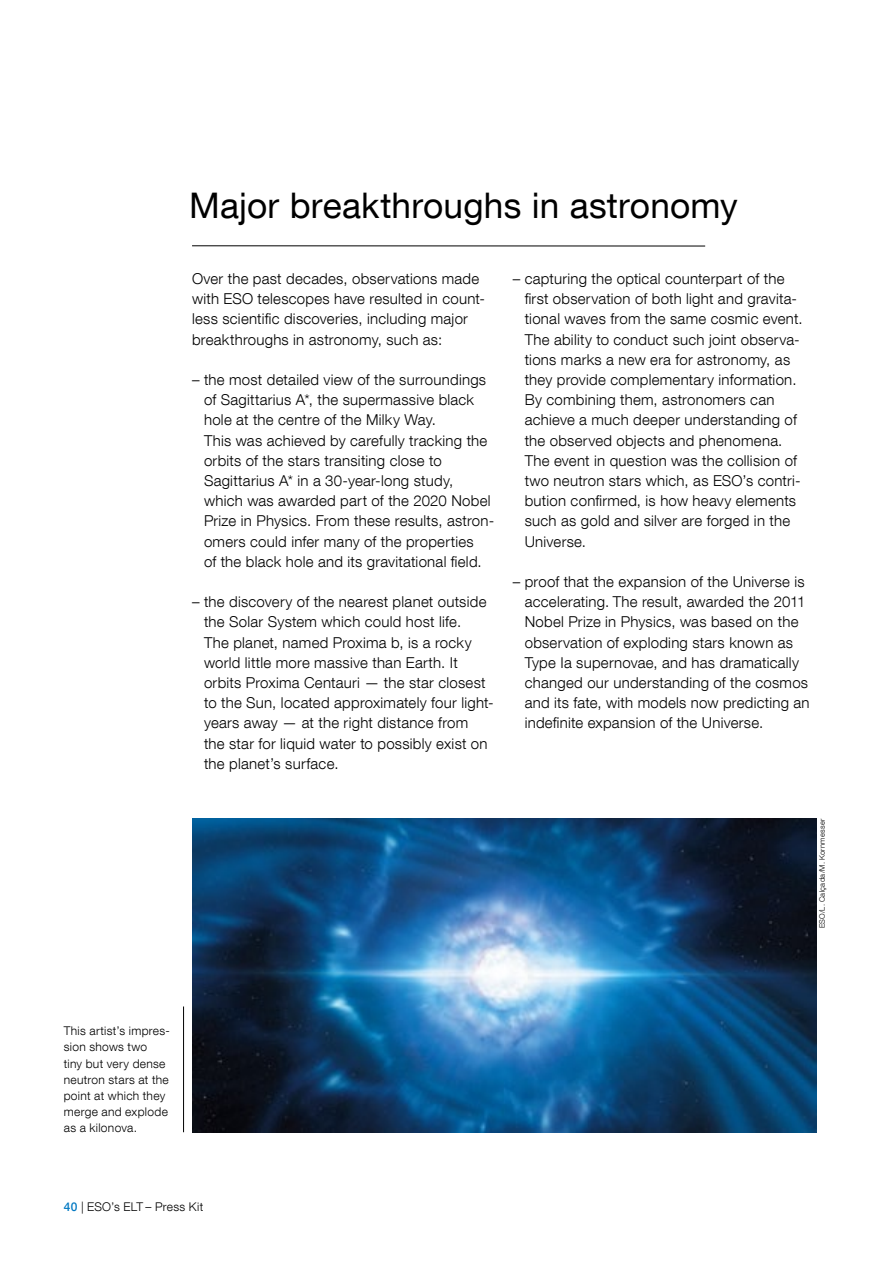
<style>
.page{position:relative;width:893px;height:1263px;background:#fff}
.page>*{position:absolute;margin:0;border:0;box-sizing:border-box;transform-origin:0 0}
.chapter_title{font:35.25px "Helvetica Neue LT Com";letter-spacing:.005em;color:#000}
._45_10pt{font:300 15px/20.2px "Helvetica Neue LT Com";letter-spacing:.015em;color:#000}
._45_8pt{font:300 12px/16.2px "Helvetica Neue LT Com";letter-spacing:.025em;color:#000}
.Photo_credits{font:300 7.5px "Helvetica Neue LT Com";letter-spacing:.035em;color:#000}
.s1{font-weight:500;color:#0078c2}
</style>
<div class="page">
<hr style="left:183px;top:1006px;width:1px;height:126px;background:#000">
<img style="left:192px;top:819px;width:624px;height:313px">
<hr style="left:192px;top:246px;width:513px;height:1px;background:#000">
<p class="chapter_title" style="left:189px;top:183px;width:550px">Major breakthroughs in astronomy</p>
<p class="_45_10pt" style="left:192px;top:268px;width:295px">Over the past decades, observations made with ESO telescopes have resulted in count&shy;less scientific discoveries, including major breakthroughs in astronomy, such as:</p>
<p class="_45_10pt" style="left:204px;top:369px;width:292px;text-indent:-12px">– the most detailed view of the surroundings of Sagittarius A*, the supermassive black hole at the centre of the Milky Way.<br>This was achieved by carefully tracking the orbits of the stars transiting close to Sagittarius A* in a 30-year-long study, which was awarded part of the 2020 Nobel Prize in Physics. From these results, astron&shy;omers could infer many of the properties<br>of the black hole and its gravitational field.</p>
<p class="_45_10pt" style="left:204px;top:591px;width:291px;text-indent:-12px">– the discovery of the nearest planet outside the Solar System which could host life.<br>The planet, named Proxima b, is a rocky world little more massive than Earth. It orbits Proxima Centauri — the star closest to the Sun, located approximately four light&shy;years away — at the right distance from<br>the star for liquid water to possibly exist on the planet’s surface.</p>
<p class="_45_10pt" style="left:525px;top:268px;width:279px;text-indent:-12px">– capturing the optical counterpart of the first observation of both light and gravita&shy;tional waves from the same cosmic event.<br>The ability to conduct such joint observa&shy;tions marks a new era for astronomy, as they provide complementary information.<br>By combining them, astronomers can achieve a much deeper understanding of the observed objects and phenomena.<br>The event in question was the collision of two neutron stars which, as ESO’s contri&shy;bution confirmed, is how heavy elements such as gold and silver are forged in the Universe.</p>
<p class="_45_10pt" style="left:525px;top:571px;width:286px;text-indent:-12px">– proof that the expansion of the Universe is accelerating. The result, awarded the 2011<br>Nobel Prize in Physics, was based on the observation of exploding stars known as Type Ia supernovae, and has dramatically changed our understanding of the cosmos and its fate, with models now predicting an indefinite expansion of the Universe.</p>
<p class="Photo_credits" style="left:818px;top:928px;width:111px;rotate:-90deg">ESO/L. Calçada/M. Kornmesser</p>
<p class="_45_8pt" style="left:64px;top:1023px;width:108px">This artist’s impres&shy;sion shows two<br>tiny but very dense neutron stars at the point at which they merge and explode as a kilonova.</p>
<p class="_45_8pt" style="left:64px;top:1198px;width:141px"><span class="s1">40</span> | ESO’s ELT – Press Kit</p>
</div>
